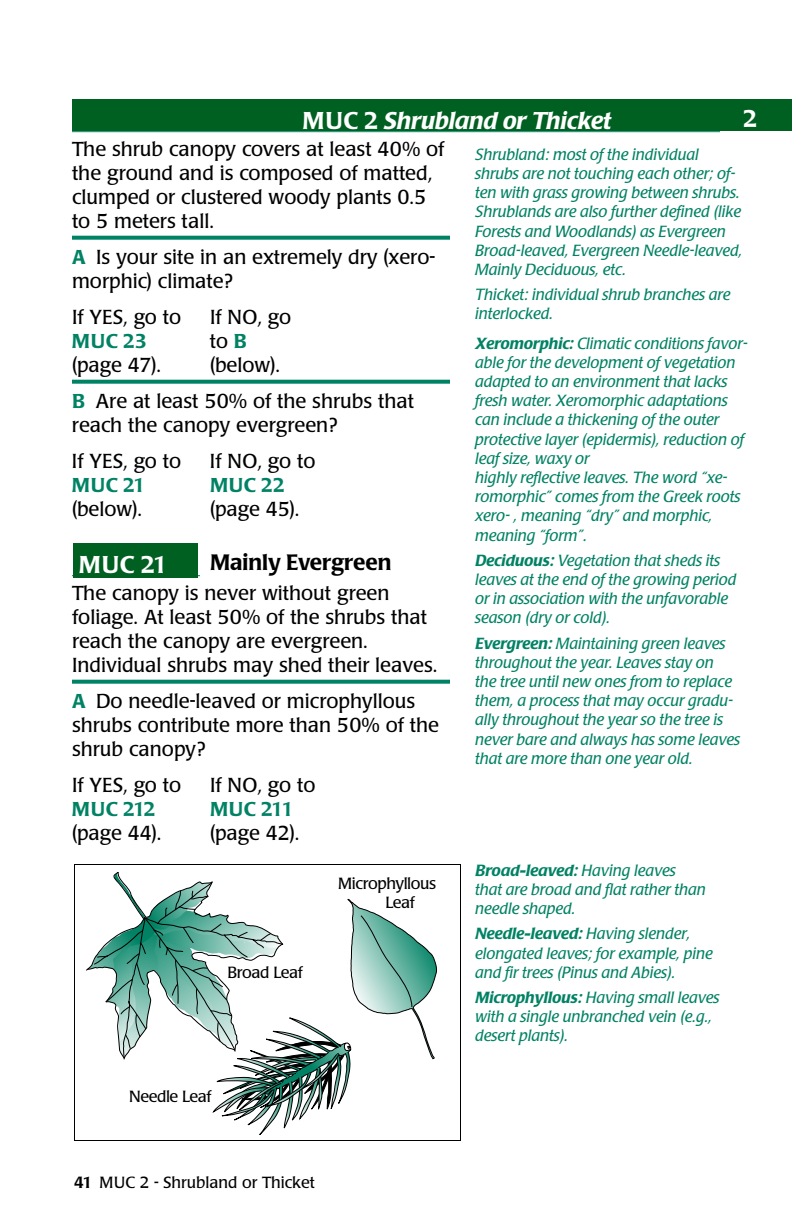
<style>
.page{position:relative;width:792px;height:1224px;background:#fff}
.page>*{position:absolute;margin:0;border:0;box-sizing:border-box;transform-origin:0 0}
.t1{font:italic 500 24px "Poppl Laudatio";color:#fff}
.t2{font:500 24px "Poppl Laudatio";color:#fff}
.t3{font:500 22px "Poppl Laudatio";color:#000}
.t4{font:500 22px "Poppl Laudatio";color:#fff}
.t5{font:20px/24px "Poppl Laudatio";color:#000}
.t6{font:500 19.8px "Poppl Laudatio";letter-spacing:.02em;color:#008264}
.t7{font:19.8px "Poppl Laudatio";color:#000}
.t8{font:italic 16px/19.2px "Poppl Laudatio";color:#008264}
.t9{font:16px/19px "Poppl Laudatio";letter-spacing:-.025em;color:#000}
.t10{font:16px "Poppl Laudatio";color:#000}
.s1{font-style:normal}
.s2{font-weight:500;font-size:19.8px;color:#008264}
.s3{font-weight:500;color:#008264}
.s4{font-weight:500}
</style>
<div class="page">
<hr style="left:72px;top:131px;width:648px;height:1px;background:#008264">
<svg style="left:72px;top:236px;width:378px;height:4px;background:#138b70"></svg>
<svg style="left:72px;top:380px;width:378px;height:4px;background:#138b70"></svg>
<hr style="left:72px;top:575px;width:128px;height:1px;background:#008264">
<svg style="left:72px;top:680px;width:378px;height:4px;background:#138b70"></svg>
<svg style="left:85px;top:872px;width:352px;height:269px"></svg>
<div style="left:72px;top:100px;width:720px;height:31px;background:#006021"></div>
<div style="left:73px;top:543px;width:125px;height:35px;background:#006021"></div>
<h1 class="t1" style="left:245px;top:104px;width:310px"><span class="s1">MUC 2</span> Shrubland or Thicket</h1>
<p class="t5" style="left:72px;top:137px;width:374px">The shrub canopy covers at least 40% of the ground and is composed of matted, clumped or clustered woody plants 0.5 to 5 meters tall.</p>
<p class="t5" style="left:72px;top:245px;width:365px"><span class="s2">A</span> Is your site in an extremely dry (xero&shy;morphic) climate?</p>
<p class="t5" style="left:72px;top:305px;width:111px">If YES, go to</p>
<p class="t5" style="left:210px;top:305px;width:83px">If NO, go</p>
<p class="t6" style="left:72px;top:330px;width:76px">MUC 23</p>
<p class="t7" style="left:210px;top:330px;width:38px">to <span class="s3">B</span></p>
<p class="t5" style="left:72px;top:353px;width:91px">(page 47).</p>
<h1 class="t1" style="left:302px;top:107px;width:310px"><span class="s1">MUC 2</span> Shrubland or Thicket</h1>
<h1 class="t2" style="left:743px;top:105px;width:16px">2</h1>
<p class="t8" style="left:475px;top:145px;width:269px">Shrubland: most of the individual shrubs are not touching each other; of&shy;ten with grass growing between shrubs.<br>Shrublands are also further defined (like Forests and Woodlands) as Evergreen Broad-leaved, Evergreen Needle-leaved, Mainly Deciduous, etc.</p>
<p class="t8" style="left:475px;top:285px;width:257px">Thicket: individual shrub branches are interlocked.</p>
<p class="t8" style="left:475px;top:334px;width:274px"><span class="s4">Xeromorphic:</span> Climatic conditions favor&shy;able for the development of vegetation adapted to an environment that lacks fresh water. Xeromorphic adaptations can include a thickening of the outer protective layer (epidermis), reduction of leaf size, waxy or<br>highly reflective leaves. The word “xe&shy;romorphic” comes from the Greek roots xero- , meaning “dry” and morphic, meaning “form”.</p>
<p class="t8" style="left:475px;top:551px;width:263px"><span class="s4">Deciduous:</span> Vegetation that sheds its leaves at the end of the growing period or in association with the unfavorable season (dry or cold).</p>
<p class="t8" style="left:475px;top:634px;width:266px"><span class="s4">Evergreen:</span> Maintaining green leaves throughout the year. Leaves stay on<br>the tree until new ones from to replace them, a process that may occur gradu&shy;ally throughout the year so the tree is never bare and always has some leaves that are more than one year old.</p>
<p class="t5" style="left:72px;top:347px;width:343px;line-height:36px;text-align:center">(below).<br><span class="s2">B</span> Are at least 50% of the shrubs that</p>
<p class="t5" style="left:72px;top:407px;width:267px;line-height:36px">reach the canopy evergreen?<br>If YES, go to</p>
<p class="t5" style="left:210px;top:449px;width:107px">If NO, go to</p>
<p class="t6" style="left:72px;top:474px;width:75px">MUC 21</p>
<p class="t6" style="left:210px;top:474px;width:76px">MUC 22</p>
<p class="t5" style="left:72px;top:497px;width:72px">(below).</p>
<p class="t5" style="left:210px;top:497px;width:91px">(page 45).</p>
<h2 class="t4" style="left:77px;top:549px;width:83px">MUC 21</h2>
<h2 class="t3" style="left:210px;top:549px;width:183px">Mainly Evergreen</h2>
<p class="t5" style="left:72px;top:581px;width:367px">The canopy is never without green foliage. At least 50% of the shrubs that reach the canopy are evergreen.<br>Individual shrubs may shed their leaves.</p>
<p class="t5" style="left:72px;top:689px;width:369px"><span class="s2">A</span> Do needle-leaved or microphyllous shrubs contribute more than 50% of the shrub canopy?</p>
<p class="t5" style="left:72px;top:773px;width:111px">If YES, go to</p>
<p class="t5" style="left:210px;top:773px;width:107px">If NO, go to</p>
<p class="t6" style="left:72px;top:798px;width:85px">MUC 212</p>
<p class="t6" style="left:210px;top:798px;width:85px">MUC 211</p>
<p class="t5" style="left:72px;top:821px;width:91px">(page 44).</p>
<p class="t5" style="left:210px;top:821px;width:91px">(page 42).</p>
<h1 class="t2" style="left:79px;top:551px;width:90px">MUC 21</h1>
<p class="t9" style="left:228px;top:964px;width:77px">Broad Leaf</p>
<p class="t9" style="left:385px;top:874px;width:52px;text-indent:-47px">Microphyllous<br>Leaf</p>
<p class="t9" style="left:129px;top:1088px;width:84px">Needle Leaf</p>
<p class="t10" style="left:74px;top:1173px;width:242px"><span class="s4">41</span> MUC 2 - Shrubland or Thicket</p>
<p class="t8" style="left:475px;top:861px;width:232px"><span class="s4">Broad-leaved:</span> Having leaves that are broad and flat rather than needle shaped.</p>
<p class="t8" style="left:475px;top:925px;width:239px"><span class="s4">Needle-leaved:</span> Having slender, elongated leaves; for example, pine and fir trees (Pinus and Abies).</p>
<p class="t8" style="left:475px;top:988px;width:246px"><span class="s4">Microphyllous:</span> Having small leaves with a single unbranched vein (e.g., desert plants).</p>
</div>
